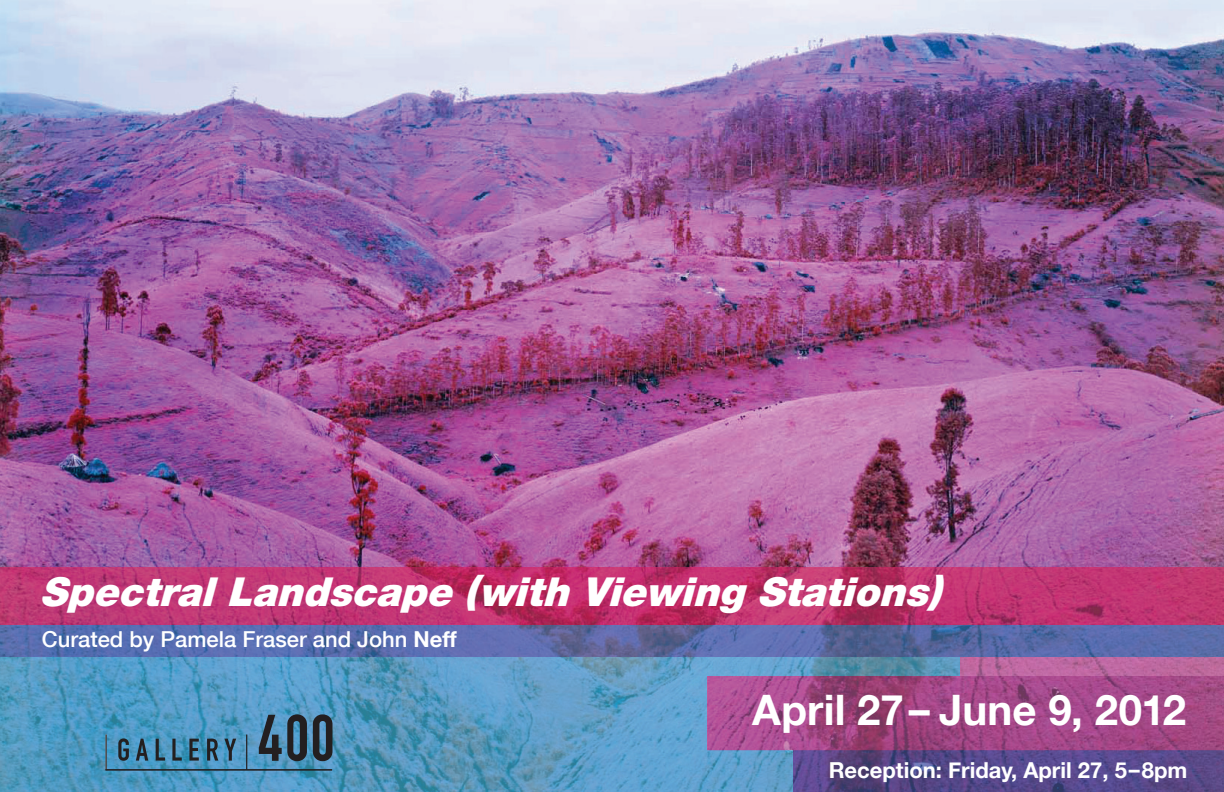
<style>
.page{position:relative;width:1224px;height:792px;background:#fff}
.page>*{position:absolute;margin:0;border:0;box-sizing:border-box;transform-origin:0 0}
.t1{font:700 42px "Helvetica Neue";letter-spacing:.005em;color:#fff}
.t2{font:italic 900 40px "Helvetica Neue LT Std";color:#fff}
.t3{font:500 22px "Helvetica Neue";color:#fff}
.t4{font:700 22px "Helvetica Neue";color:#fff}
.s1{font-weight:700}
</style>
<div class="page">
<img style="left:0;top:0;width:1224px;height:567px">
<img style="left:0;top:567px;width:1224px;height:225px">
<svg style="left:118px;top:738px;width:11px;height:23px"></svg>
<svg style="left:224px;top:739px;width:12px;height:22px"></svg>
<svg style="left:136px;top:739px;width:12px;height:22px"></svg>
<svg style="left:207px;top:739px;width:11px;height:22px"></svg>
<svg style="left:259px;top:714px;width:48px;height:47px;background:#3c5d74"></svg>
<svg style="left:313px;top:714px;width:19px;height:47px"></svg>
<hr style="left:106px;top:735px;width:1px;height:35px;background:#231f20">
<hr style="left:246px;top:735px;width:1px;height:35px;background:#231f20">
<hr style="left:106px;top:769px;width:226px;height:1px;background:#231f20">
<svg style="left:189px;top:739px;width:10px;height:22px"></svg>
<svg style="left:172px;top:739px;width:10px;height:22px"></svg>
<svg style="left:156px;top:739px;width:9px;height:22px"></svg>
<p class="t2" style="left:40px;top:568px;width:916px">SpectralLandscape (with Viewing Stations)</p>
<p class="t3" style="left:42px;top:626px;width:416px">Curated by Pamela Fraser and John <span class="s1">Neff</span></p>
<p class="t1" style="left:752px;top:684px;width:436px">April 27– June 9, 2012</p>
<p class="t4" style="left:829px;top:757px;width:360px">Reception: Friday, April 27, 5–8pm</p>
</div>
